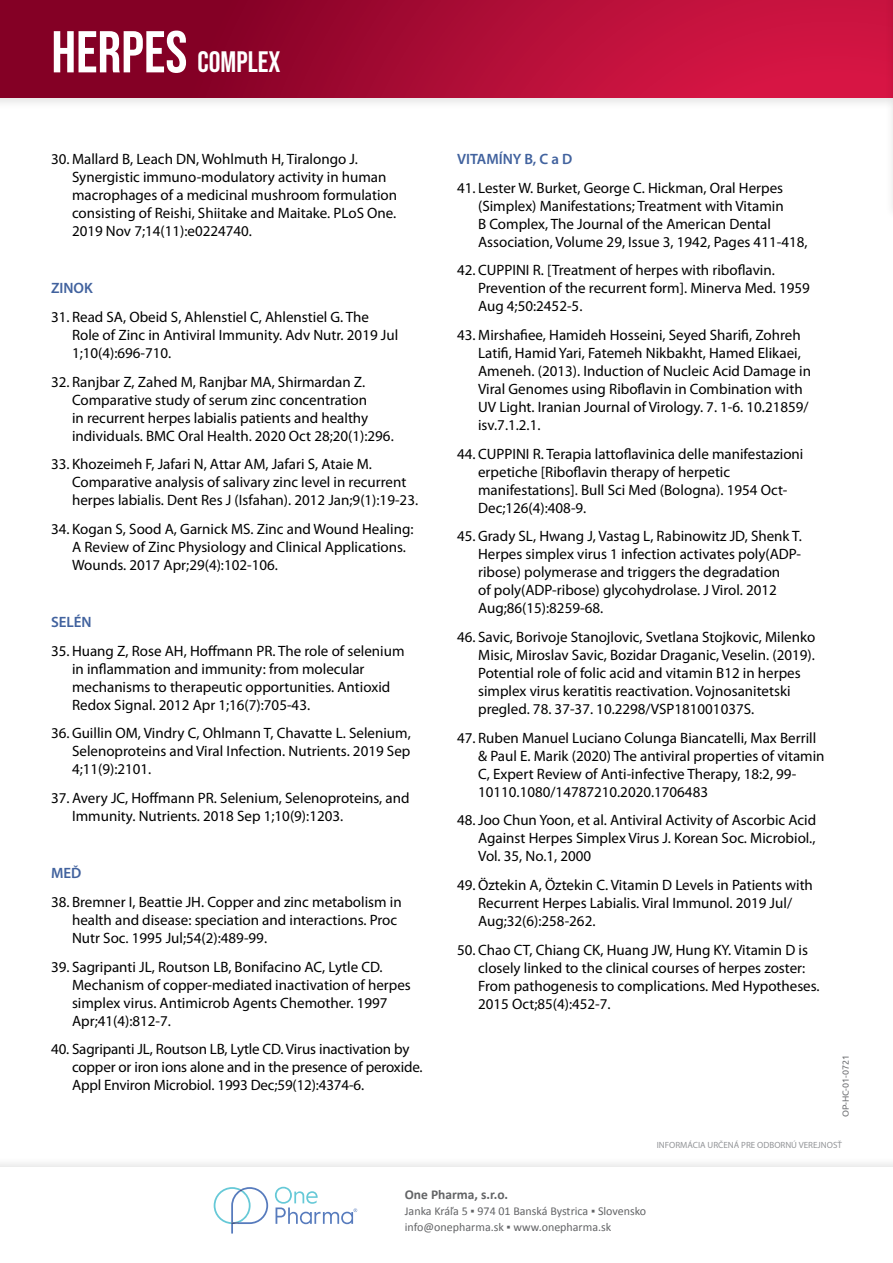
<style>
.page{position:relative;width:893px;height:1263px;background:#fff}
.page>*{position:absolute;margin:0;border:0;box-sizing:border-box;transform-origin:0 0}
.t1{font:29.4px "Bebas Neue";color:#fff}
.t2{font:15px/18px "Myriad Pro";color:#000}
.t3{font:600 15px "Myriad Pro";color:#41629e}
.t4{font:700 13.5px "Calibri";color:#636466}
.t5{font:12px/16.2px "Calibri";color:#636466}
.t6{font:9px "Myriad Pro";color:#939598}
.t7{font:9px "Ubuntu";color:#6d6e71}
.s1{font-size:58.95px}
</style>
<div class="page">
<div style="left:0;top:0;width:893px;height:110px;background:#f6f6f6"></div>
<div style="left:0;top:0;width:893px;height:98px;background:linear-gradient(to right,#760020,#dc1847)"></div>
<div style="left:884px;top:0;width:9px;height:221px;background:#000;opacity:.1"></div>
<svg style="left:892px;top:0;width:1px;height:208px"></svg>
<div style="left:0;top:1155px;width:893px;height:108px;background:#000;opacity:.1"></div>
<div style="left:0;top:1168px;width:893px;height:95px;background:#fff"></div>
<svg style="left:214px;top:1187px;width:54px;height:46px"></svg>
<svg style="left:275px;top:1187px;width:82px;height:37px"></svg>
<h1 class="t1" style="left:51px;top:46px;width:231px"><span class="s1">HERPES</span> COMPLEX</h1>
<p class="t2" style="left:72px;top:150px;width:327px;text-indent:-21px">30. Mallard B, Leach DN, Wohlmuth H, Tiralongo J.<br>Synergistic immuno-modulatory activity in human macrophages of a medicinal mushroom formulation consisting of Reishi, Shiitake and Maitake. PLoS One.<br>2019 Nov 7;14(11):e0224740.</p>
<p class="t3" style="left:51px;top:279px;width:43px">ZINOK</p>
<p class="t2" style="left:72px;top:308px;width:328px;text-indent:-21px">31. Read SA, Obeid S, Ahlenstiel C, Ahlenstiel G. The<br>Role of Zinc in Antiviral Immunity. Adv Nutr. 2019 Jul<br>1;10(4):696-710.</p>
<p class="t2" style="left:72px;top:372px;width:323px;text-indent:-21px">32. Ranjbar Z, Zahed M, Ranjbar MA, Shirmardan Z.<br>Comparative study of serum zinc concentration<br>in recurrent herpes labialis patients and healthy individuals. BMC Oral Health. 2020 Oct 28;20(1):296.</p>
<p class="t2" style="left:72px;top:455px;width:348px;text-indent:-21px">33. Khozeimeh F, Jafari N, Attar AM, Jafari S, Ataie M.<br>Comparative analysis of salivary zinc level in recurrent herpes labialis. Dent Res J (Isfahan). 2012 Jan;9(1):19-23.</p>
<p class="t2" style="left:72px;top:520px;width:343px;text-indent:-21px">34. Kogan S, Sood A, Garnick MS. Zinc and Wound Healing:<br>A Review of Zinc Physiology and Clinical Applications.<br>Wounds. 2017 Apr;29(4):102-106.</p>
<p class="t3" style="left:51px;top:612px;width:42px">SELÉN</p>
<p class="t2" style="left:72px;top:641px;width:334px;text-indent:-21px">35. Huang Z, Rose AH, Hoffmann PR. The role of selenium in inflammation and immunity: from molecular mechanisms to therapeutic opportunities. Antioxid Redox Signal. 2012 Apr 1;16(7):705-43.</p>
<p class="t2" style="left:72px;top:724px;width:340px;text-align:justify;text-indent:-21px">36. Guillin OM, Vindry C, Ohlmann T, Chavatte L. Selenium, Selenoproteins and Viral Infection. Nutrients. 2019 Sep 4;11(9):2101.</p>
<p class="t2" style="left:72px;top:789px;width:339px;text-indent:-21px">37. Avery JC, Hoffmann PR. Selenium, Selenoproteins, and<br>Immunity. Nutrients. 2018 Sep 1;10(9):1203.</p>
<p class="t3" style="left:51px;top:864px;width:32px">MEĎ</p>
<p class="t2" style="left:72px;top:893px;width:331px;text-indent:-21px">38. Bremner I, Beattie JH. Copper and zinc metabolism in health and disease: speciation and interactions. Proc<br>Nutr Soc. 1995 Jul;54(2):489-99.</p>
<p class="t2" style="left:72px;top:957px;width:340px;text-indent:-21px">39. Sagripanti JL, Routson LB, Bonifacino AC, Lytle CD.<br>Mechanism of copper-mediated inactivation of herpes simplex virus. Antimicrob Agents Chemother. 1997<br>Apr;41(4):812-7.</p>
<p class="t2" style="left:72px;top:1040px;width:352px;text-indent:-21px">40. Sagripanti JL, Routson LB, Lytle CD. Virus inactivation by copper or iron ions alone and in the presence of peroxide.<br>Appl Environ Microbiol. 1993 Dec;59(12):4374-6.</p>
<p class="t3" style="left:457px;top:149px;width:117px">VITAMÍNY B, C a D</p>
<p class="t2" style="left:478px;top:178px;width:331px;text-indent:-21px">41. Lester W. Burket, George C. Hickman, Oral Herpes (Simplex) Manifestations; Treatment with Vitamin<br>B Complex, The Journal of the American Dental Association, Volume 29, Issue 3, 1942, Pages 411-418,</p>
<p class="t2" style="left:478px;top:261px;width:333px;text-indent:-21px">42. CUPPINI R. [Treatment of herpes with riboflavin.<br>Prevention of the recurrent form]. Minerva Med. 1959<br>Aug 4;50:2452-5.</p>
<p class="t2" style="left:478px;top:326px;width:334px;text-indent:-21px">43. Mirshafiee, Hamideh Hosseini, Seyed Sharifi, Zohreh Latifi, Hamid Yari, Fatemeh Nikbakht, Hamed Elikaei, Ameneh. (2013). Induction of Nucleic Acid Damage in Viral Genomes using Riboflavin in Combination with UV Light. Iranian Journal of Virology. 7. 1-6. 10.21859/ isv.7.1.2.1.</p>
<p class="t2" style="left:478px;top:444px;width:327px;text-indent:-21px">44. CUPPINI R. Terapia lattoflavinica delle manifestazioni erpetiche [Riboflavin therapy of herpetic manifestations]. Bull Sci Med (Bologna). 1954 Oct-Dec;126(4):408-9.</p>
<p class="t2" style="left:478px;top:527px;width:325px;text-indent:-21px">45. Grady SL, Hwang J, Vastag L, Rabinowitz JD, Shenk T.<br>Herpes simplex virus 1 infection activates poly(ADP&shy;ribose) polymerase and triggers the degradation<br>of poly(ADP-ribose) glycohydrolase. J Virol. 2012<br>Aug;86(15):8259-68.</p>
<p class="t2" style="left:478px;top:628px;width:339px;text-indent:-21px">46. Savic, Borivoje Stanojlovic, Svetlana Stojkovic, Milenko Misic, Miroslav Savic, Bozidar Draganic, Veselin. (2019).<br>Potential role of folic acid and vitamin B12 in herpes simplex virus keratitis reactivation. Vojnosanitetski pregled. 78. 37-37. 10.2298/VSP181001037S.</p>
<p class="t2" style="left:478px;top:728px;width:348px;text-indent:-21px">47. Ruben Manuel Luciano Colunga Biancatelli, Max Berrill &amp; Paul E. Marik (2020) The antiviral properties of vitamin C, Expert Review of Anti-infective Therapy, 18:2, 99- 10110.1080/14787210.2020.1706483</p>
<p class="t2" style="left:478px;top:811px;width:340px;text-align:justify;text-indent:-21px">48. Joo Chun Yoon, et al. Antiviral Activity of Ascorbic Acid Against Herpes Simplex Virus J. Korean Soc. Microbiol., Vol. 35, No.1, 2000</p>
<p class="t2" style="left:478px;top:876px;width:336px;text-indent:-21px">49. Öztekin A, Öztekin C. Vitamin D Levels in Patients with<br>Recurrent Herpes Labialis. Viral Immunol. 2019 Jul/<br>Aug;32(6):258-262.</p>
<p class="t2" style="left:478px;top:940px;width:343px;text-indent:-21px">50. Chao CT, Chiang CK, Huang JW, Hung KY. Vitamin D is closely linked to the clinical courses of herpes zoster:<br>From pathogenesis to complications. Med Hypotheses.<br>2015 Oct;85(4):452-7.</p>
<p class="t7" style="left:840px;top:1117px;width:64px;rotate:-90deg">OP-HC-01-0721</p>
<p class="t6" style="left:657px;top:1139px;width:187px">INFORMÁCIA URČENÁ PRE ODBORNÚ VEREJNOSŤ</p>
<p class="t4" style="left:405px;top:1186px;width:105px">One Pharma, s.r.o.</p>
<p class="t5" style="left:405px;top:1203px;width:243px">Janka Kráľa 5 ▪ 974 01 Banská Bystrica ▪ Slovensko info@onepharma.sk ▪ www.onepharma.sk</p>
</div>
